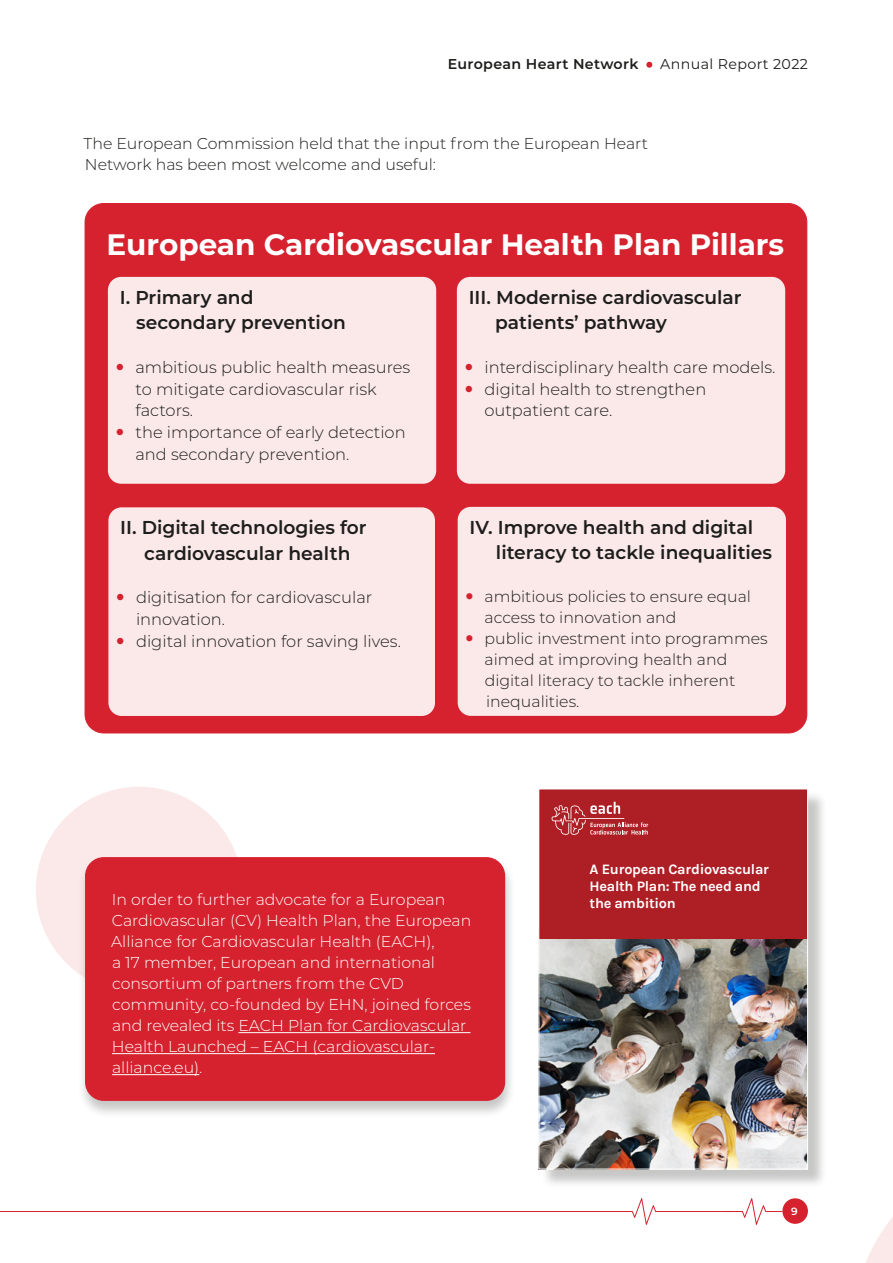
<style>
.page{position:relative;width:893px;height:1263px;background:#fff}
.page>*{position:absolute;margin:0;border:0;box-sizing:border-box;transform-origin:0 0}
.t1{font:700 29.55px "Montserrat";color:#fff}
.t2{font:600 18.6px/25.7px "Montserrat";color:#1d1d1b}
.t3{font:300 16.35px/21.8px "Montserrat";color:#1d1d1b}
.t4{font:300 15.75px/21px "Montserrat";color:#fff}
.t5{font:300 15.75px/21px "Montserrat";color:#1d1d1b}
.t6{font:700 14.4px/17.4px "Karla";letter-spacing:-.02em;color:#fff}
.t7{font:600 14.25px "Montserrat";letter-spacing:.025em;color:#1d1d1b}
.t8{font:14.25px "Montserrat";letter-spacing:.025em;color:#1d1d1b}
.t9{font:600 10.5px "Montserrat";color:#fff}
</style>
<div class="page">
<div style="left:36px;top:787px;width:206px;height:206px;background:#fbe9ea;border-radius:50%"></div>
<div style="left:77px;top:856px;width:439px;height:262px;background:#1d1d1b;opacity:.25"></div>
<div style="left:86px;top:858px;width:418px;height:242px;background:#d6222e;border-radius:18px"></div>
<hr style="left:238px;top:1032px;width:232px;height:1px;background:#fff">
<hr style="left:112px;top:1053px;width:323px;height:1px;background:#fff">
<hr style="left:112px;top:1074px;width:87px;height:1px;background:#fff">
<div style="left:85px;top:857px;width:420px;height:244px;border:2px solid #d6222e;border-radius:18px"></div>
<div style="left:540px;top:790px;width:287px;height:398px;background:#1d1d1b;opacity:.25"></div>
<img style="left:540px;top:938px;width:266px;height:229px">
<div style="left:539px;top:789px;width:268px;height:149px;background:#ad1f25"></div>
<svg style="left:552px;top:802px;width:96px;height:33px"></svg>
<div style="left:538px;top:788px;width:270px;height:381px;border:1px solid #fff"></div>
<div style="left:85px;top:204px;width:722px;height:529px;background:#d6222e;border-radius:19px"></div>
<div style="left:108px;top:277px;width:328px;height:207px;background:#fbe9ea;border-radius:13px"></div>
<div style="left:457px;top:277px;width:328px;height:207px;background:#fbe9ea;border-radius:13px"></div>
<div style="left:458px;top:507px;width:328px;height:209px;background:#fbe9ea;border-radius:13px"></div>
<div style="left:108px;top:507px;width:327px;height:209px;background:#fbe9ea;border-radius:13px"></div>
<svg style="left:866px;top:1217px;width:27px;height:46px"></svg>
<div style="left:782px;top:1198px;width:26px;height:26px;background:#d6222e;border-radius:50%"></div>
<svg style="left:646px;top:62px;width:6px;height:6px"></svg>
<svg style="left:0;top:1198px;width:783px;height:27px"></svg>
<p class="t7" style="left:448px;top:54px;width:192px">European Heart Network</p>
<p class="t8" style="left:660px;top:54px;width:149px">Annual Report 2022</p>
<p class="t5" style="left:84px;top:132px;width:566px">The European Commission held that the input from the European Heart<br>Network has been most welcome and useful:</p>
<h1 class="t1" style="left:107px;top:223px;width:679px">European Cardiovascular Health Plan Pillars</h1>
<p class="t2" style="left:136px;top:283px;width:211px;text-indent:-16px">I. Primary and secondary prevention</p>
<p class="t3" style="left:135px;top:356px;width:277px">ambitious public health measures to mitigate cardiovascular risk factors.<br>the importance of early detection and secondary prevention.</p>
<p class="t2" style="left:495px;top:283px;width:248px;text-indent:-26px">III. Modernise cardiovascular patients’ pathway</p>
<p class="t3" style="left:484px;top:356px;width:293px">interdisciplinary health care models. digital health to strengthen outpatient care.</p>
<p class="t2" style="left:120px;top:514px;width:248px;text-align:center">II. Digital technologies for cardiovascular health</p>
<p class="t3" style="left:136px;top:586px;width:266px">digitisation for cardiovascular innovation.<br>digital innovation for saving lives.</p>
<p class="t2" style="left:496px;top:513px;width:278px;text-indent:-26px">IV. Improve health and digital literacy to tackle inequalities</p>
<p class="t5" style="left:484px;top:585px;width:285px">ambitious policies to ensure equal access to innovation and<br>public investment into programmes aimed at improving health and digital literacy to tackle inherent inequalities.</p>
<p class="t4" style="left:111px;top:888px;width:362px">In order to further advocate for a European Cardiovascular (CV) Health Plan, the European Alliance for Cardiovascular Health (EACH),<br>a 17 member, European and international consortium of partners from the CVD community, co-founded by EHN, joined forces and revealed its EACH Plan for Cardiovascular Health Launched – EACH (cardiovascular&shy;alliance.eu).</p>
<p class="t6" style="left:590px;top:860px;width:181px">A European Cardiovascular<br>Health Plan: The need and the ambition</p>
<p class="t9" style="left:791px;top:1203px;width:8px">9</p>
</div>
